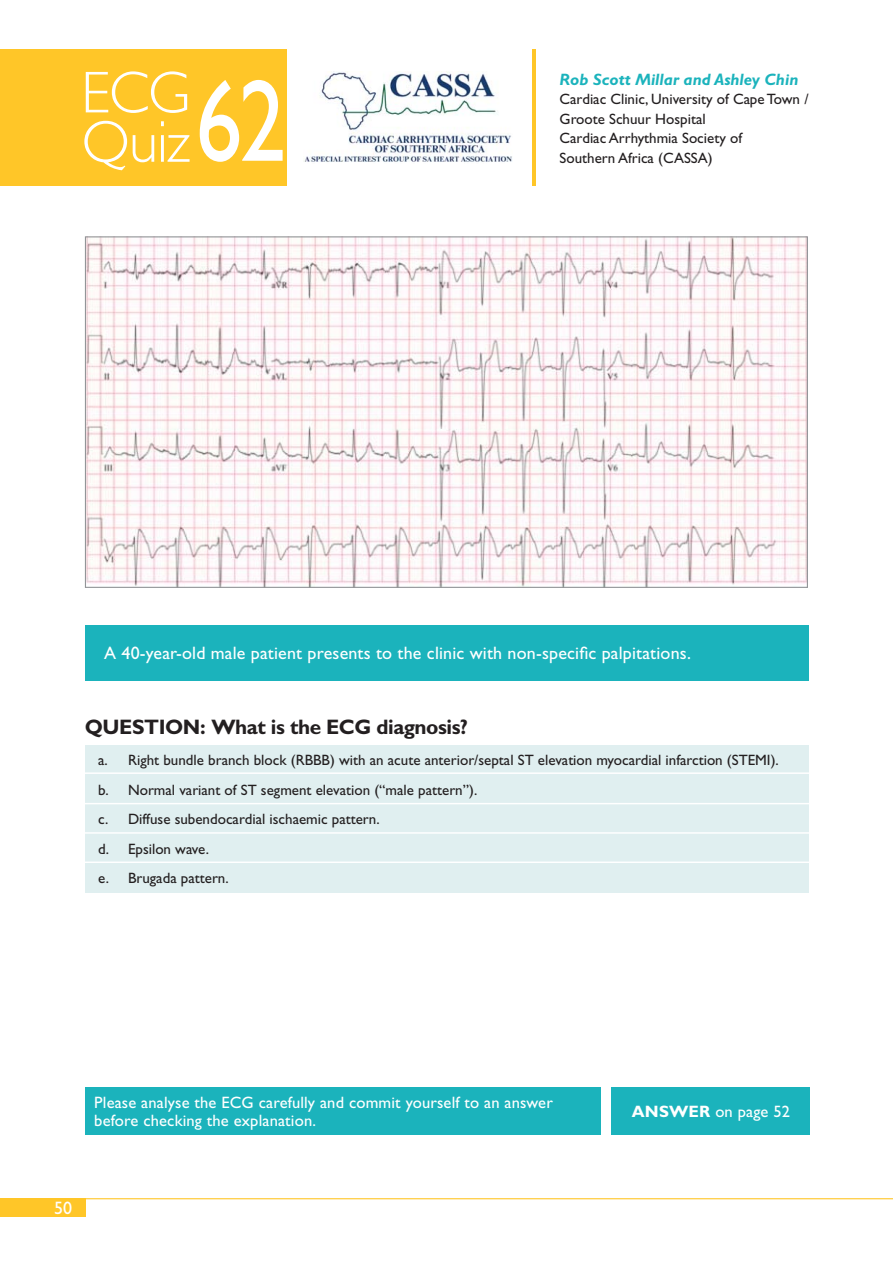
<style>
.page{position:relative;width:893px;height:1263px;background:#fff}
.page>*{position:absolute;margin:0;border:0;box-sizing:border-box;transform-origin:0 0}
.t1{font:117px "Gill Sans Std";color:#fff;scale:.8 1}
.t2{font:700 21px "Gill Sans Std";letter-spacing:-.02em;color:#231f20}
.t3{font:18px "Gill Sans Std";letter-spacing:.01em;color:#fff}
.t4{font:16.5px/18px "Gill Sans Std";letter-spacing:.01em;color:#fff}
.t5{font:italic 700 16.5px "Gill Sans Std";color:#1bb3bc}
.t6{font:15px/29.5px "Gill Sans Std";color:#231f20}
.s1{font-weight:700}
</style>
<div class="page">
<hr style="left:85px;top:1198px;width:808px;height:1px;background:#ffc628">
<div style="left:0;top:1198px;width:85px;height:19px;background:#ffc628"></div>
<img style="left:87px;top:238px;width:719px;height:348px">
<div style="left:85px;top:626px;width:723px;height:55px;background:#1bb3bc"></div>
<img style="left:304px;top:71px;width:208px;height:91px">
<div style="left:0;top:49px;width:286px;height:137px;background:#ffc628"></div>
<svg style="left:86px;top:71px;width:101px;height:42px"></svg>
<svg style="left:84px;top:121px;width:106px;height:49px"></svg>
<hr style="left:532px;top:49px;width:3px;height:137px;background:#ffc628">
<div style="left:611px;top:1088px;width:198px;height:47px;background:#1bb3bc"></div>
<div style="left:85px;top:1088px;width:515px;height:47px;background:#1bb3bc"></div>
<div style="left:85px;top:745px;width:723px;height:147px;background:#e0eff0"></div>
<hr style="left:82px;top:772px;width:733px;height:2px;background:#fff">
<hr style="left:82px;top:832px;width:733px;height:2px;background:#fff">
<hr style="left:82px;top:803px;width:733px;height:1px;background:#fff">
<hr style="left:82px;top:862px;width:733px;height:1px;background:#fff">
<h1 class="t1" style="left:196px;top:77px;width:114px">62</h1>
<p class="t5" style="left:560px;top:70px;width:240px">Rob Scott Millar and Ashley Chin</p>
<p class="t6" style="left:560px;top:91px;width:250px;line-height:19.5px">Cardiac Clinic, University of Cape Town /<br>Groote Schuur Hospital<br>Cardiac Arrhythmia Society of<br>Southern Africa (CASSA)</p>
<p class="t3" style="left:104px;top:647px;width:588px">A 40-year-old male patient presents to the clinic with non-specific palpitations.</p>
<h2 class="t2" style="left:85px;top:719px;width:385px">QUESTION: What is the ECG diagnosis?</h2>
<p class="t6" style="left:98px;top:747px;width:682px">a. Right bundle branch block (RBBB) with an acute anterior/septal ST elevation myocardial infarction (STEMI). b. Normal variant of ST segment elevation (“male pattern”).<br>c. Diffuse subendocardial ischaemic pattern.<br>d. Epsilon wave.<br>e. Brugada pattern.</p>
<p class="t4" style="left:94px;top:1095px;width:460px">Please analyse the ECG carefully and commit yourself to an answer before checking the explanation.</p>
<p class="t3" style="left:54px;top:1201px;width:19px">50</p>
<p class="t4" style="left:632px;top:1104px;width:160px"><span class="s1">ANSWER</span> on page 52</p>
</div>
